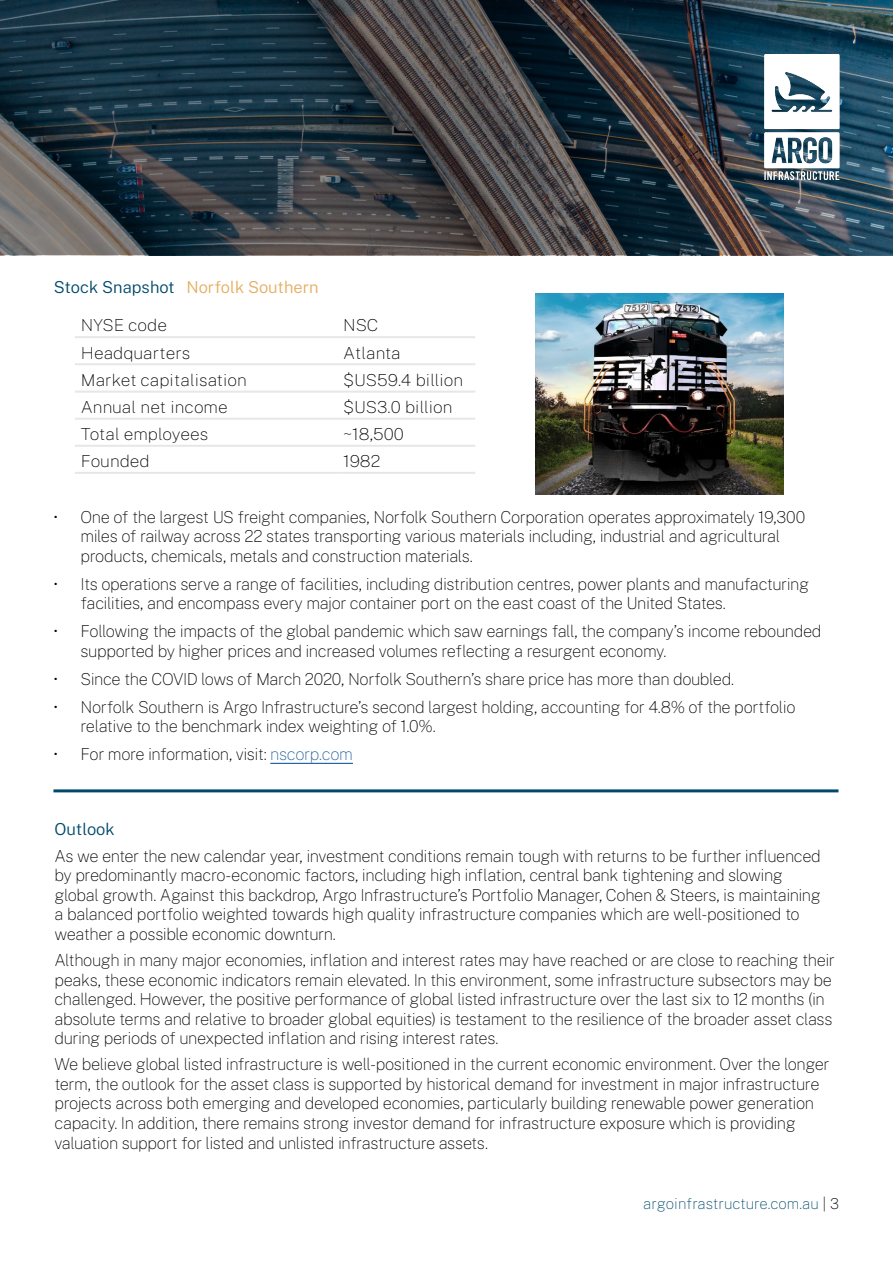
<style>
.page{position:relative;width:893px;height:1263px;background:#fff}
.page>*{position:absolute;margin:0;border:0;box-sizing:border-box;transform-origin:0 0}
.t1{font:100 16.5px/19.5px "Public Sans";letter-spacing:-.03em;color:#000}
.t2{font:100 16.5px "Public Sans";color:#000;scale:1.05 1}
.t3{font:300 16.5px "Public Sans";color:#e7ad61}
.t4{font:100 16.5px "Public Sans";letter-spacing:-.005em;color:#000;scale:1.05 1}
.t5{font:100 16.5px "Public Sans";letter-spacing:-.03em;color:#000;scale:1.05 1}
.t6{font:300 16.5px "Public Sans";color:#00496b}
.t7{font:100 15px "Public Sans";color:#00496b}
.s1{color:#00496b}
.s2{color:#215e9e}
.s3{color:#000}
</style>
<div class="page">
<img style="left:0;top:0;width:893px;height:255px">
<img style="left:727px;top:17px;width:150px;height:201px">
<hr style="left:53px;top:789px;width:785px;height:3px;background:#00496b">
<hr style="left:75px;top:336px;width:262px;height:2px;background:#e6e7e8">
<hr style="left:337px;top:336px;width:138px;height:2px;background:#e6e7e8">
<hr style="left:75px;top:363px;width:262px;height:2px;background:#e6e7e8">
<hr style="left:337px;top:363px;width:138px;height:2px;background:#e6e7e8">
<hr style="left:75px;top:391px;width:262px;height:2px;background:#e6e7e8">
<hr style="left:337px;top:391px;width:138px;height:2px;background:#e6e7e8">
<hr style="left:75px;top:418px;width:262px;height:2px;background:#e6e7e8">
<hr style="left:337px;top:418px;width:138px;height:2px;background:#e6e7e8">
<hr style="left:75px;top:445px;width:262px;height:2px;background:#e6e7e8">
<hr style="left:337px;top:445px;width:138px;height:2px;background:#e6e7e8">
<hr style="left:75px;top:472px;width:262px;height:2px;background:#e6e7e8">
<hr style="left:337px;top:472px;width:138px;height:2px;background:#e6e7e8">
<hr style="left:270px;top:763px;width:83px;height:1px;background:#215e9e">
<img style="left:535px;top:293px;width:249px;height:201px">
<p class="t3" style="left:54px;top:275px;width:266px"><span class="s1">Stock Snapshot</span> Norfolk Southern</p>
<p class="t2" style="left:81px;top:313px;width:83px">NYSE code</p>
<p class="t5" style="left:343px;top:313px;width:35px">NSC</p>
<p class="t2" style="left:81px;top:341px;width:106px">Headquarters</p>
<p class="t4" style="left:343px;top:341px;width:57px">Atlanta</p>
<p class="t2" style="left:81px;top:368px;width:160px">Market capitalisation</p>
<p class="t2" style="left:343px;top:368px;width:116px">$US59.4 billion</p>
<p class="t2" style="left:81px;top:395px;width:141px">Annual net income</p>
<p class="t2" style="left:343px;top:395px;width:106px">$US3.0 billion</p>
<p class="t4" style="left:81px;top:422px;width:123px">Total employees</p>
<p class="t5" style="left:343px;top:422px;width:59px">~18,500</p>
<p class="t2" style="left:81px;top:449px;width:67px">Founded</p>
<p class="t5" style="left:343px;top:449px;width:37px">1982</p>
<p class="t1" style="left:81px;top:506px;width:726px;text-indent:-27px">• One of the largest US freight companies, Norfolk Southern Corporation operates approximately 19,300 miles of railway across 22 states transporting various materials including, industrial and agricultural products, chemicals, metals and construction materials.</p>
<p class="t1" style="left:81px;top:573px;width:730px;text-indent:-27px">• Its operations serve a range of facilities, including distribution centres, power plants and manufacturing facilities, and encompass every major container port on the east coast of the United States.</p>
<p class="t1" style="left:81px;top:620px;width:742px;text-indent:-27px">• Following the impacts of the global pandemic which saw earnings fall, the company’s income rebounded supported by higher prices and increased volumes reflecting a resurgent economy.</p>
<p class="t1" style="left:54px;top:668px;width:682px">• Since the COVID lows of March 2020, Norfolk Southern’s share price has more than doubled.</p>
<p class="t1" style="left:81px;top:696px;width:716px;text-indent:-27px">• Norfolk Southern is Argo Infrastructure’s second largest holding, accounting for 4.8% of the portfolio relative to the benchmark index weighting of 1.0%.</p>
<p class="t1" style="left:54px;top:743px;width:301px">• For more information, visit: <span class="s2">nscorp.com</span></p>
<p class="t6" style="left:54px;top:817px;width:62px">Outlook</p>
<p class="t1" style="left:54px;top:845px;width:768px">As we enter the new calendar year, investment conditions remain tough with returns to be further influenced by predominantly macro-economic factors, including high inflation, central bank tightening and slowing global growth. Against this backdrop, Argo Infrastructure’s Portfolio Manager, Cohen &amp; Steers, is maintaining a balanced portfolio weighted towards high quality infrastructure companies which are well-positioned to weather a possible economic downturn.</p>
<p class="t1" style="left:54px;top:949px;width:782px">Although in many major economies, inflation and interest rates may have reached or are close to reaching their peaks, these economic indicators remain elevated. In this environment, some infrastructure subsectors may be challenged. However, the positive performance of global listed infrastructure over the last six to 12 months (in absolute terms and relative to broader global equities) is testament to the resilience of the broader asset class during periods of unexpected inflation and rising interest rates.</p>
<p class="t1" style="left:54px;top:1054px;width:777px">We believe global listed infrastructure is well-positioned in the current economic environment. Over the longer term, the outlook for the asset class is supported by historical demand for investment in major infrastructure projects across both emerging and developed economies, particularly building renewable power generation capacity. In addition, there remains strong investor demand for infrastructure exposure which is providing valuation support for listed and unlisted infrastructure assets.</p>
<p class="t7" style="left:643px;top:1192px;width:197px">argoinfrastructure.com.au <span class="s3">| 3</span></p>
</div>
